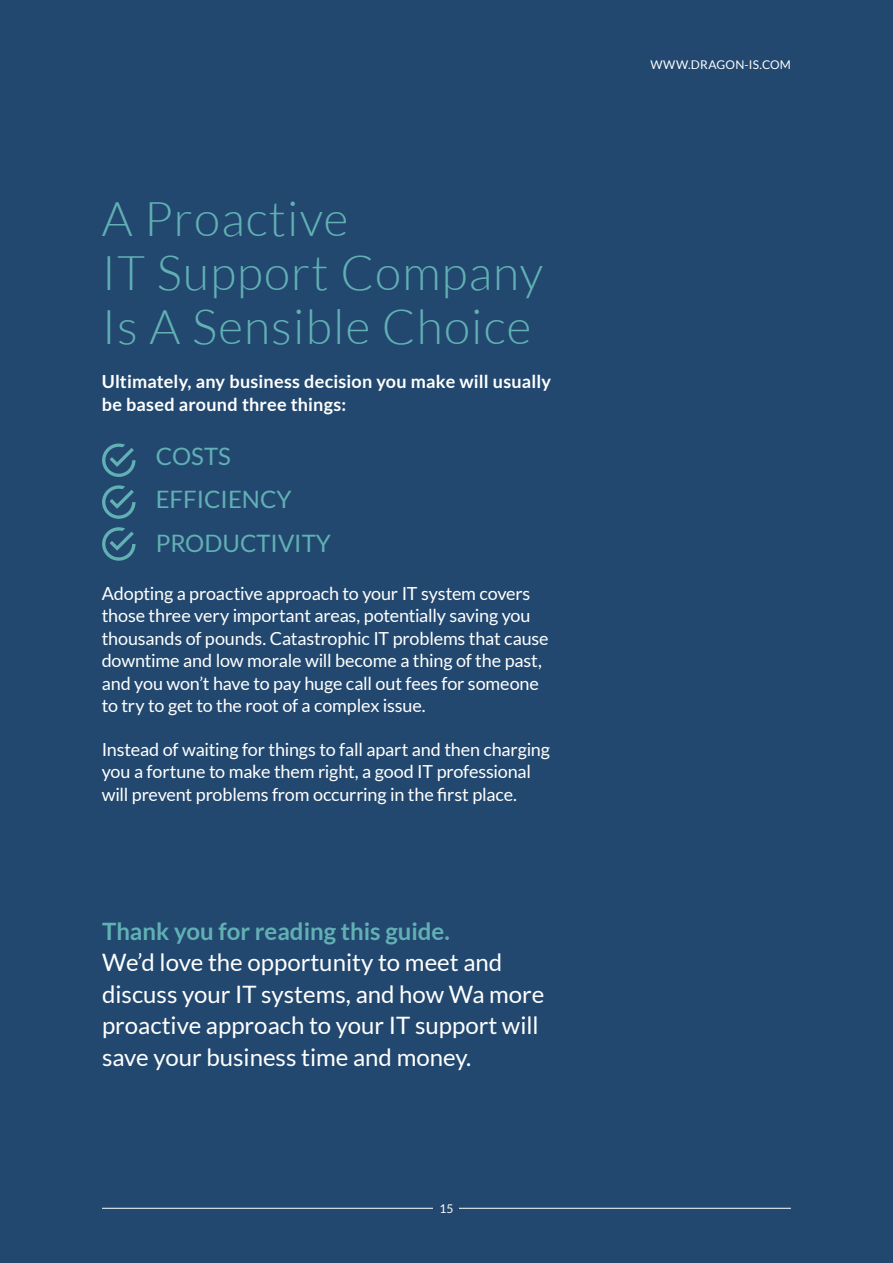
<style>
.page{position:relative;width:893px;height:1263px;background:#22486f}
.page>*{position:absolute;margin:0;border:0;box-sizing:border-box;transform-origin:0 0}
.t1{font:300 48px/54px "Lato";letter-spacing:.025em;color:#61b0b4}
.t2{font:24px/31.5px "Lato";color:#fff}
.t3{font:700 24px "Lato";color:#61b0b4}
.t4{font:24px/43.5px "Lato";color:#61b0b4}
.t5{font:18px/22.5px "Lato";letter-spacing:-.01em;color:#fff}
.t6{font:700 18px/22.5px "Lato";letter-spacing:.01em;color:#fff}
.t7{font:12px "Lato";letter-spacing:.015em;color:#fff}
</style>
<div class="page">
<hr style="left:102px;top:1208px;width:689px;height:1px;background:#fff">
<div style="left:434px;top:1202px;width:25px;height:13px;background:#22486f"></div>
<svg style="left:102px;top:443px;width:34px;height:34px"></svg>
<svg style="left:102px;top:485px;width:34px;height:34px"></svg>
<svg style="left:102px;top:527px;width:34px;height:34px"></svg>
<h1 class="t1" style="left:102px;top:192px;width:443px">A Proactive<br>IT Support Company<br>Is A Sensible Choice</h1>
<p class="t6" style="left:102px;top:370px;width:451px">Ultimately, any business decision you make will usually be based around three things:</p>
<h2 class="t4" style="left:156px;top:434px;width:177px">COSTS<br>EFFICIENCY<br>PRODUCTIVITY</h2>
<p class="t5" style="left:102px;top:582px;width:448px">Adopting a proactive approach to your IT system covers those three very important areas, potentially saving you thousands of pounds. Catastrophic IT problems that cause downtime and low morale will become a thing of the past, and you won’t have to pay huge call out fees for someone to try to get to the root of a complex issue.</p>
<p class="t5" style="left:102px;top:738px;width:450px">Instead of waiting for things to fall apart and then charging you a fortune to make them right, a good IT professional will prevent problems from occurring in the first place.</p>
<h2 class="t3" style="left:102px;top:917px;width:349px">Thank you for reading this guide.</h2>
<h2 class="t2" style="left:102px;top:947px;width:444px">We’d love the opportunity to meet and discuss your IT systems, and how Wa more proactive approach to your IT support will save your business time and money.</h2>
<p class="t7" style="left:439px;top:1202px;width:16px">15</p>
<p class="t7" style="left:650px;top:58px;width:142px">WWW.DRAGON-IS.COM</p>
</div>
